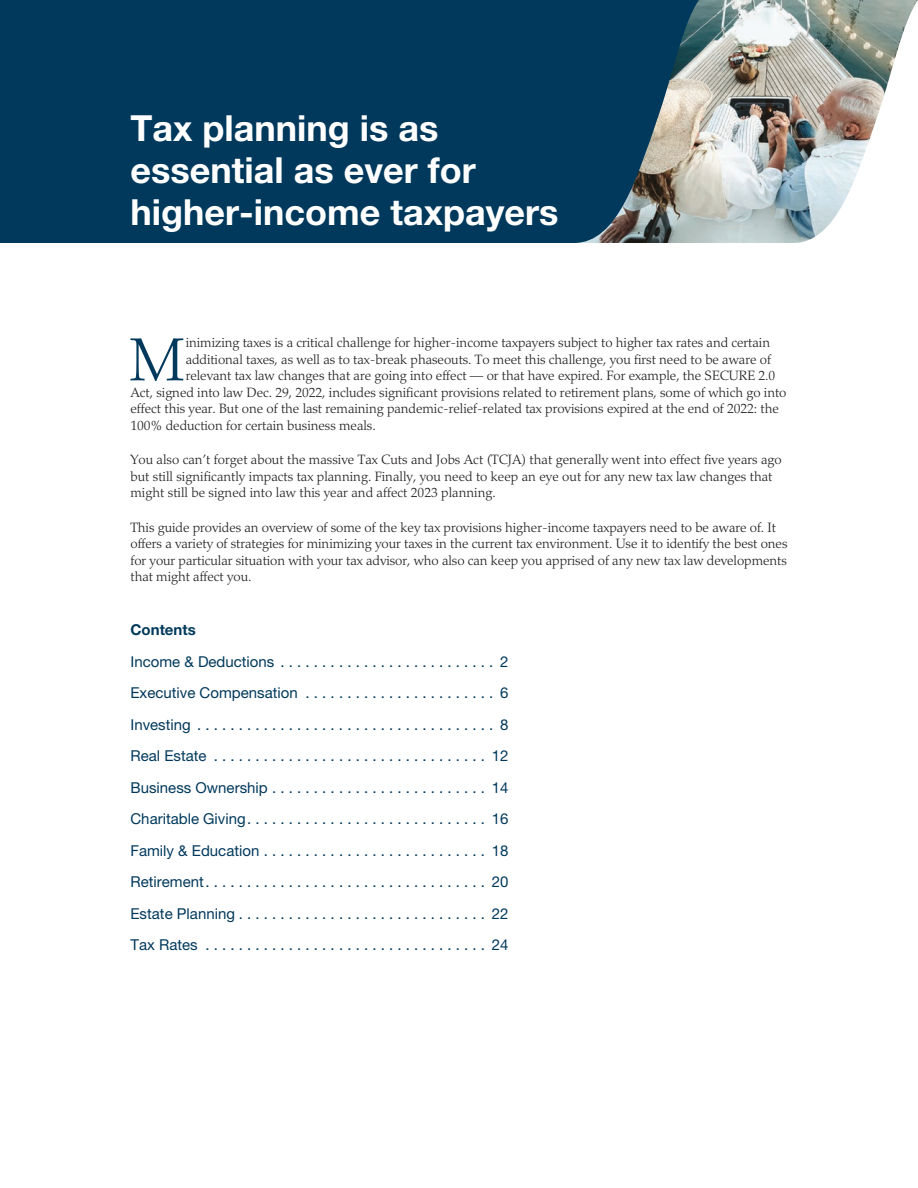
<style>
.page{position:relative;width:918px;height:1188px;background:#fff}
.page>*{position:absolute;margin:0;border:0;box-sizing:border-box;transform-origin:0 0}
.t1{font:300 60.6px "Palatino LT Std";color:#00395c}
.t2{font:700 36px/42px "Helvetica Neue LT Std";color:#fff}
.t3{font:15px/31.5px "Helvetica Neue LT Std";color:#00395c;text-align:justify}
.t4{font:700 15px "Helvetica Neue LT Std";color:#00395c}
.t5{font:300 13.5px/16.5px "Palatino LT Std";letter-spacing:-.005em;color:#231f20}
</style>
<div class="page">
<img style="left:720px;top:0;width:198px;height:243px">
<svg style="left:0;top:0;width:720px;height:243px;background:#0f4261"></svg>
<h2 class="t2" style="left:130px;top:106px;width:429px">Tax planning is as essential as ever for higher-income taxpayers</h2>
<h1 class="t1" style="left:129px;top:325px;width:57px">M</h1>
<p class="t5" style="left:186px;top:335px;width:586px">inimizing taxes is a critical challenge for higher-income taxpayers subject to higher tax rates and certain</p>
<p class="t5" style="left:186px;top:351px;width:587px">additional taxes, as well as to tax-break phaseouts. To meet this challenge, you first need to be aware of</p>
<p class="t5" style="left:186px;top:368px;width:591px">relevant tax law changes that are going into effect — or that have expired. For example, the SECURE 2.0</p>
<p class="t5" style="left:131px;top:384px;width:657px">Act, signed into law Dec. 29, 2022, includes significant provisions related to retirement plans, some of which go into</p>
<p class="t5" style="left:131px;top:401px;width:650px">effect this year. But one of the last remaining pandemic-relief-related tax provisions expired at the end of 2022: the</p>
<p class="t5" style="left:131px;top:417px;width:247px">100% deduction for certain business meals.</p>
<p class="t5" style="left:131px;top:452px;width:653px">You also can’t forget about the massive Tax Cuts and Jobs Act (TCJA) that generally went into effect five years ago but still significantly impacts tax planning. Finally, you need to keep an eye out for any new tax law changes that might still be signed into law this year and affect 2023 planning.</p>
<p class="t5" style="left:131px;top:519px;width:659px">This guide provides an overview of some of the key tax provisions higher-income taxpayers need to be aware of. It offers a variety of strategies for minimizing your taxes in the current tax environment. Use it to identify the best ones for your particular situation with your tax advisor, who also can keep you apprised of any new tax law developments that might affect you.</p>
<p class="t4" style="left:130px;top:621px;width:67px">Contents</p>
<p class="t3" style="left:130px;top:646px;width:380px">Income &amp; Deductions . . . . . . . . . . . . . . . . . . . . . . . . . . 2<br>Executive Compensation . . . . . . . . . . . . . . . . . . . . . . . 6<br>Investing . . . . . . . . . . . . . . . . . . . . . . . . . . . . . . . . . . . . 8<br>Real Estate . . . . . . . . . . . . . . . . . . . . . . . . . . . . . . . . . 12<br>Business Ownership . . . . . . . . . . . . . . . . . . . . . . . . . . 14<br>Charitable Giving............................. 16<br>Family &amp; Education . . . . . . . . . . . . . . . . . . . . . . . . . . . 18<br>Retirement.................................. 20<br>Estate Planning.............................. 22<br>Tax Rates . . . . . . . . . . . . . . . . . . . . . . . . . . . . . . . . . . 24</p>
</div>
